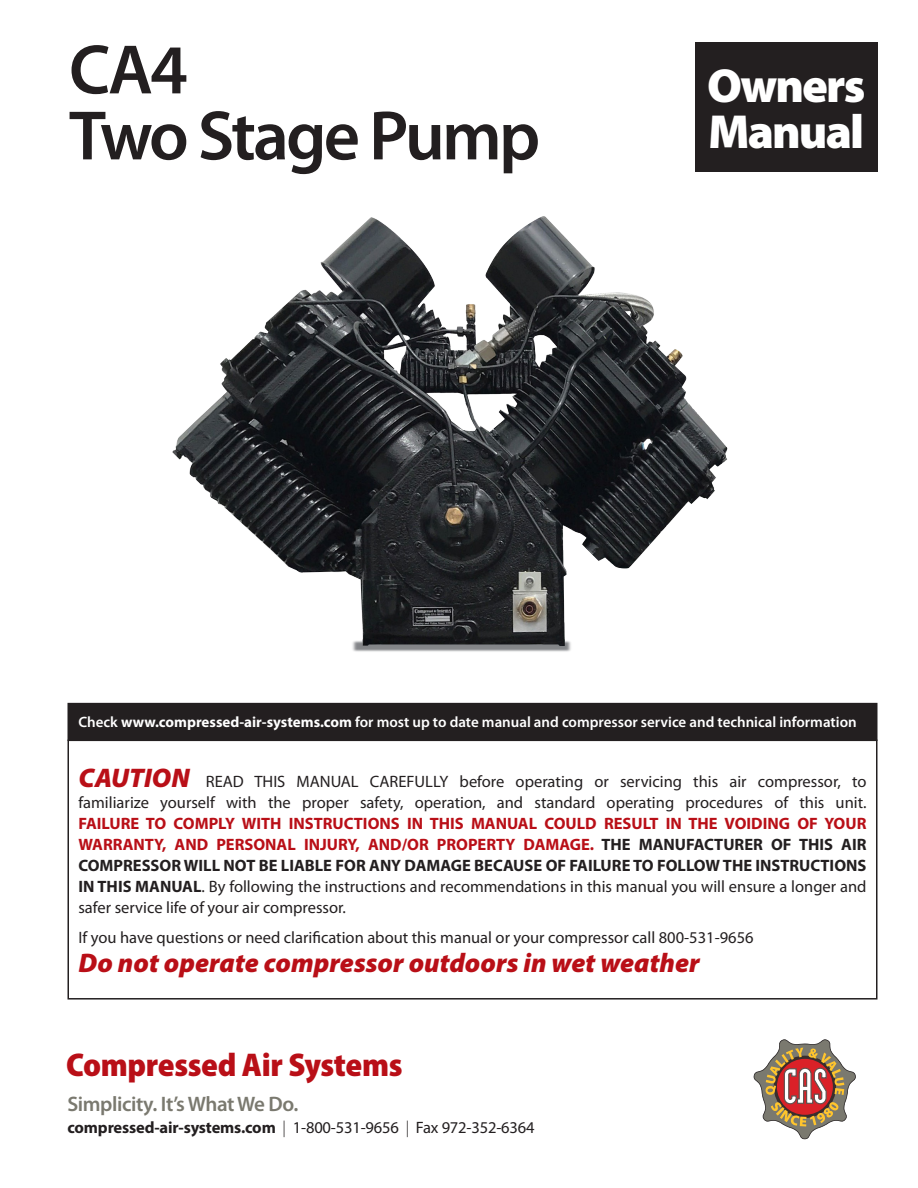
<style>
.page{position:relative;width:918px;height:1188px;background:#fff}
.page>*{position:absolute;margin:0;border:0;box-sizing:border-box;transform-origin:0 0}
.t1{font:600 70.5px/66px "Myriad Pro";letter-spacing:-.04em;color:#231f20}
.t2{font:900 48px/46.2px "Myriad Pro";letter-spacing:-.04em;color:#fff}
.Table_bold{font:900 semi-condensed 33px "Myriad Pro";letter-spacing:-.01em;color:#b90f17}
.t3{font:italic 900 27px "Myriad Pro";color:#b90f17}
.tag_line{font:600 21px "Myriad Pro";letter-spacing:-.02em;color:#7a796f}
.Table_bold-2{font:16.5px/21px "Myriad Pro";color:#231f20;text-align:justify}
.t4{font:600 15px "Myriad Pro";color:#fff}
.s1{font-weight:700}
.s2{font-weight:900;font-style:italic;font-size:27px;color:#b90f17}
.s3{font-weight:700;color:#b90f17}
.s4{font-weight:300}
</style>
<div class="page">
<div style="left:68px;top:740px;width:810px;height:260px;border:2px solid #231f20"></div>
<div style="left:68px;top:704px;width:809px;height:36px;background:#231f20"></div>
<div style="left:68px;top:703px;width:810px;height:38px;border:2px solid #231f20"></div>
<div style="left:695px;top:42px;width:183px;height:129px;background:#231f20"></div>
<img style="left:172px;top:216px;width:556px;height:436px">
<svg style="left:753px;top:1039px;width:103px;height:100px"></svg>
<p class="t1" style="left:69px;top:35px;width:473px">CA4<br>Two Stage Pump</p>
<p class="t2" style="left:707px;top:63px;width:160px">Owners<br>Manual</p>
<p class="t4" style="left:78px;top:713px;width:780px">Check <span class="s1">www.compressed-air-systems.com</span> for most up to date manual and compressor service and technical information</p>
<p class="Table_bold-2" style="left:78px;top:771px;width:790px"><span class="s2">CAUTION</span> READ THIS MANUAL CAREFULLY before operating or servicing this air compressor, to familiarize yourself with the proper safety, operation, and standard operating procedures of this unit.<br><span class="s3">FAILURE TO COMPLY WITH INSTRUCTIONS IN THIS MANUAL COULD RESULT IN THE VOIDING OF YOUR WARRANTY, AND PERSONAL INJURY, AND/OR PROPERTY DAMAGE.</span> <span class="s1">THE MANUFACTURER OF THIS AIR COMPRESSOR WILL NOT BE LIABLE FOR ANY DAMAGE BECAUSE OF FAILURE TO FOLLOW THE INSTRUCTIONS IN THIS MANUAL</span>. By following the instructions and recommendations in this manual you will ensure a longer and safer service life of your air compressor.</p>
<p class="Table_bold-2" style="left:78px;top:926px;width:677px">If you have questions or need clarification about this manual or your compressor call 800-531-9656</p>
<p class="t3" style="left:78px;top:948px;width:623px">Do not operate compressor outdoors in wet weather</p>
<p class="Table_bold" style="left:66px;top:1047px;width:338px">Compressed Air Systems</p>
<p class="tag_line" style="left:68px;top:1091px;width:232px">Simplicity. It’s What We Do.</p>
<p class="Table_bold-2" style="left:68px;top:1116px;width:469px"><span class="s1">compressed-air-systems.com</span> <span class="s4">|</span> 1-800-531-9656 <span class="s4">|</span> Fax 972-352-6364</p>
</div>
